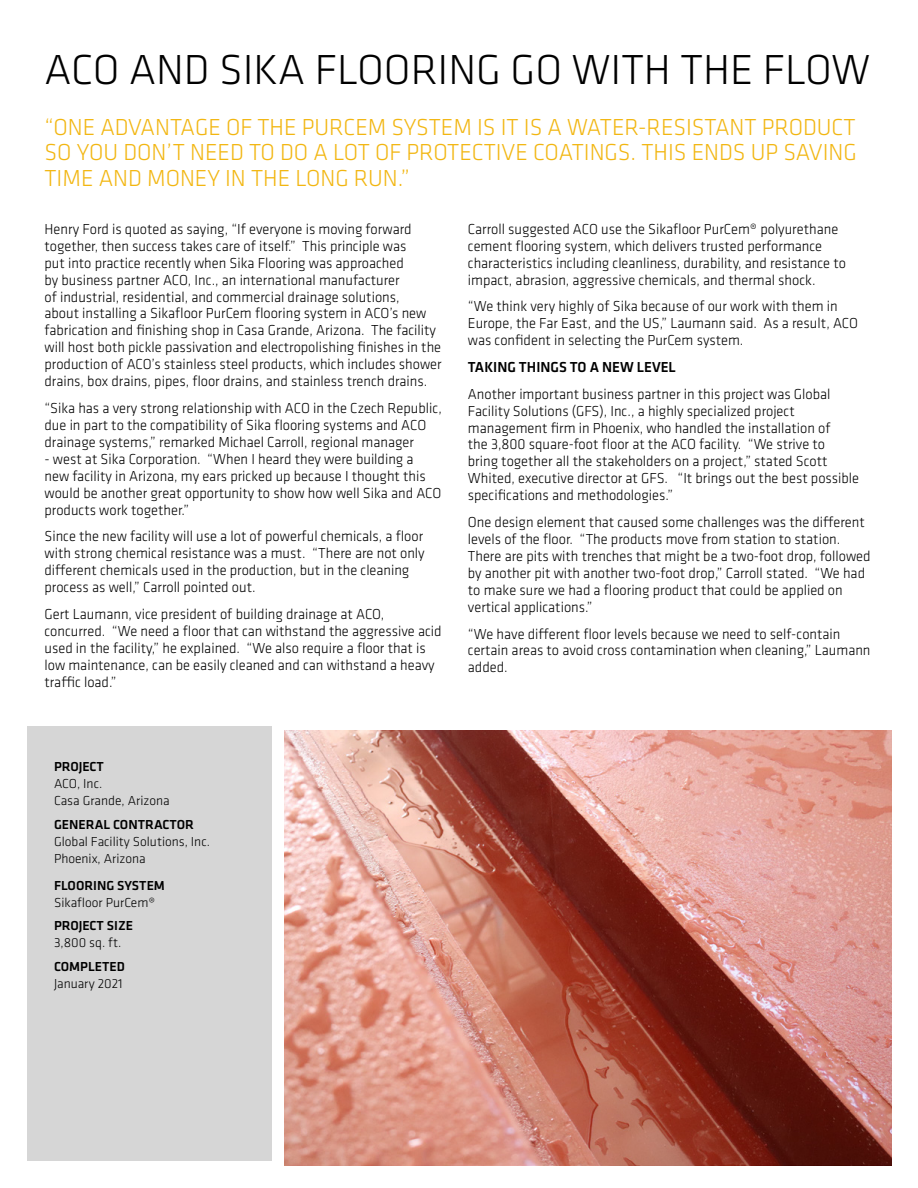
<style>
.page{position:relative;width:918px;height:1188px;background:#fff}
.page>*{position:absolute;margin:0;border:0;box-sizing:border-box;transform-origin:0 0}
.t1{font:300 43.5px "Klavika";color:#000}
.t2{font:300 24px/25.5px "Klavika";color:#f2b611;text-align:justify}
.t3{font:300 15px/17px "Klavika";color:#000}
.t4{font:500 15px "Klavika";color:#000}
.t5{font:300 13.5px/17px "Klavika";color:#000}
.t6{font:500 13.5px "Klavika";color:#000}
</style>
<div class="page">
<div style="left:28px;top:727px;width:244px;height:434px;background:#d6d6d6"></div>
<img style="left:285px;top:730px;width:606px;height:435px">
<h1 class="t1" style="left:45px;top:44px;width:827px">ACO AND SIKA FLOORING GO WITH THE FLOW</h1>
<h2 class="t2" style="left:45px;top:114px;width:814px">“ONE ADVANTAGE OF THE PURCEM SYSTEM IS IT IS A WATER-RESISTANT PRODUCT SO YOU DON’T NEED TO DO A LOT OF PROTECTIVE COATINGS. THIS ENDS UP SAVING TIME AND MONEY IN THE LONG RUN.”</h2>
<p class="t3" style="left:45px;top:220px;width:399px">Henry Ford is quoted as saying, “If everyone is moving forward together, then success takes care of itself.” This principle was<br>put into practice recently when Sika Flooring was approached<br>by business partner ACO, Inc., an international manufacturer<br>of industrial, residential, and commercial drainage solutions,<br>about installing a Sikafloor PurCem flooring system in ACO’s new fabrication and finishing shop in Casa Grande, Arizona. The facility will host both pickle passivation and electropolishing finishes in the production of ACO’s stainless steel products, which includes shower drains, box drains, pipes, floor drains, and stainless trench drains.</p>
<p class="t3" style="left:45px;top:399px;width:399px">“Sika has a very strong relationship with ACO in the Czech Republic, due in part to the compatibility of Sika flooring systems and ACO drainage systems,” remarked Michael Carroll, regional manager</p>
<p class="t3" style="left:45px;top:450px;width:398px">- west at Sika Corporation. “When I heard they were building a new facility in Arizona, my ears pricked up because I thought this would be another great opportunity to show how well Sika and ACO products work together.”</p>
<p class="t3" style="left:45px;top:528px;width:382px">Since the new facility will use a lot of powerful chemicals, a floor with strong chemical resistance was a must. “There are not only different chemicals used in the production, but in the cleaning process as well,” Carroll pointed out.</p>
<p class="t3" style="left:45px;top:605px;width:399px">Gert Laumann, vice president of building drainage at ACO, concurred. “We need a floor that can withstand the aggressive acid used in the facility,” he explained. “We also require a floor that is low maintenance, can be easily cleaned and can withstand a heavy traffic load.”</p>
<p class="t3" style="left:468px;top:220px;width:380px">Carroll suggested ACO use the Sikafloor PurCem® polyurethane cement flooring system, which delivers trusted performance characteristics including cleanliness, durability, and resistance to impact, abrasion, aggressive chemicals, and thermal shock.</p>
<p class="t3" style="left:468px;top:298px;width:392px">“We think very highly of Sika because of our work with them in<br>Europe, the Far East, and the US,” Laumann said. As a result, ACO was confident in selecting the PurCem system.</p>
<p class="t4" style="left:468px;top:357px;width:209px">TAKING THINGS TO A NEW LEVEL</p>
<p class="t3" style="left:468px;top:385px;width:393px">Another important business partner in this project was Global Facility Solutions (GFS), Inc., a highly specialized project management firm in Phoenix, who handled the installation of<br>the 3,800 square-foot floor at the ACO facility. “We strive to bring together all the stakeholders on a project,” stated Scott Whited, executive director at GFS. “It brings out the best possible specifications and methodologies.”</p>
<p class="t3" style="left:468px;top:513px;width:404px">One design element that caused some challenges was the different levels of the floor. “The products move from station to station.<br>There are pits with trenches that might be a two-foot drop, followed by another pit with another two-foot drop,” Carroll stated. “We had to make sure we had a flooring product that could be applied on vertical applications.”</p>
<p class="t3" style="left:468px;top:625px;width:404px">“We have different floor levels because we need to self-contain certain areas to avoid cross contamination when cleaning,” Laumann added.</p>
<p class="t6" style="left:54px;top:758px;width:52px">PROJECT</p>
<p class="t5" style="left:54px;top:775px;width:117px">ACO, Inc.<br>Casa Grande, Arizona</p>
<p class="t6" style="left:54px;top:815px;width:141px">GENERAL CONTRACTOR</p>
<p class="t5" style="left:54px;top:833px;width:158px">Global Facility Solutions, Inc.<br>Phoenix, Arizona</p>
<p class="t6" style="left:54px;top:876px;width:112px">FLOORING SYSTEM</p>
<p class="t5" style="left:54px;top:894px;width:103px">Sikafloor PurCem®</p>
<p class="t6" style="left:54px;top:917px;width:81px">PROJECT SIZE</p>
<p class="t5" style="left:54px;top:934px;width:69px">3,800 sq. ft.</p>
<p class="t6" style="left:54px;top:957px;width:72px">COMPLETED</p>
<p class="t5" style="left:54px;top:975px;width:70px">January 2021</p>
</div>
